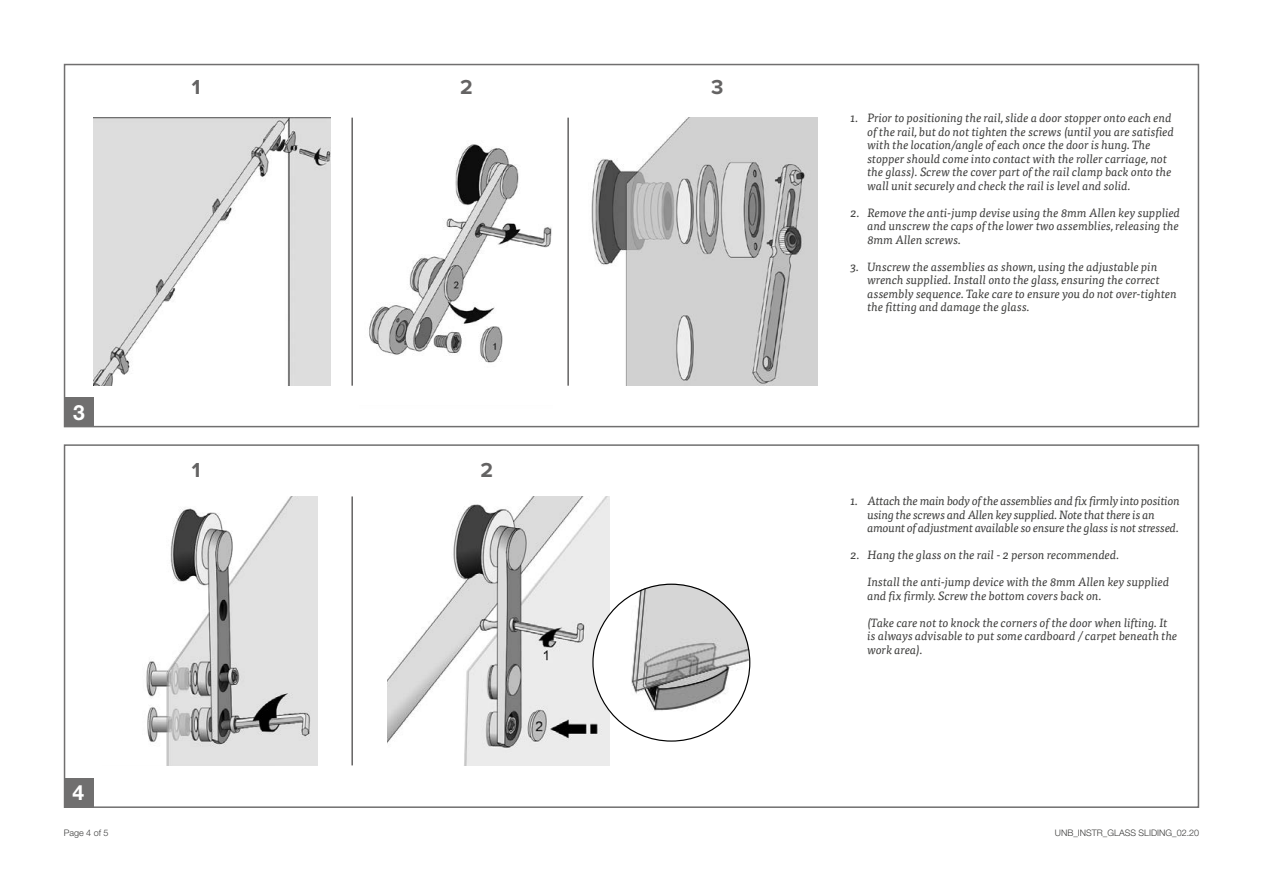
<style>
.page{position:relative;width:1263px;height:893px;background:#fff}
.page>*{position:absolute;margin:0;border:0;box-sizing:border-box;transform-origin:0 0}
.t1{font:700 21px "Proxima Nova";color:#646363}
.t2{font:700 21px "Helvetica Neue LT Std";color:#fff}
.t3{font:italic 12px/13.5px "Tisa Pro";color:#3c3c3b}
.t4{font:italic 12px/13.5px "Tisa Pro";letter-spacing:-.02em;color:#3c3c3b}
.t5{font:300 9px "Helvetica Neue LT Std";color:#3c3c3b}
</style>
<div class="page">
<div style="left:64px;top:64px;width:1135px;height:363px;border:2px solid #706f6f"></div>
<div style="left:64px;top:444px;width:1135px;height:364px;border:2px solid #706f6f"></div>
<img style="left:93px;top:118px;width:237px;height:268px">
<img style="left:369px;top:144px;width:183px;height:219px">
<img style="left:591px;top:118px;width:227px;height:268px">
<img style="left:146px;top:496px;width:171px;height:269px">
<img style="left:388px;top:496px;width:221px;height:269px">
<hr style="left:351px;top:118px;width:2px;height:268px;background:#646363">
<hr style="left:351px;top:496px;width:2px;height:269px;background:#646363">
<hr style="left:567px;top:118px;width:2px;height:268px;background:#646363">
<img style="left:592px;top:584px;width:157px;height:145px">
<div style="left:64px;top:398px;width:30px;height:29px;background:#706f6f"></div>
<div style="left:64px;top:778px;width:30px;height:30px;background:#706f6f"></div>
<h1 class="t1" style="left:192px;top:71px;width:10px">1</h1>
<h1 class="t2" style="left:73px;top:399px;width:13px">3</h1>
<h1 class="t1" style="left:192px;top:454px;width:10px">1</h1>
<h1 class="t2" style="left:73px;top:780px;width:13px">4</h1>
<p class="t5" style="left:64px;top:827px;width:46px">Page 4 of 5</p>
<h1 class="t1" style="left:460px;top:71px;width:14px">2</h1>
<h1 class="t1" style="left:480px;top:454px;width:14px">2</h1>
<h1 class="t1" style="left:711px;top:71px;width:14px">3</h1>
<p class="t3" style="left:867px;top:111px;width:308px;text-indent:-17px">1. Prior to positioning the rail, slide a door stopper onto each end of the rail, but do not tighten the screws (until you are satisfied with the location/angle of each once the door is hung. The stopper should come into contact with the roller carriage, not the glass). Screw the cover part of the rail clamp back onto the wall unit securely and check the rail is level and solid.</p>
<p class="t3" style="left:867px;top:205px;width:314px;text-align:justify;text-indent:-17px">2. Remove the anti-jump devise using the 8mm Allen key supplied and unscrew the caps of the lower two assemblies, releasing the 8mm Allen screws.</p>
<p class="t3" style="left:867px;top:259px;width:311px;text-indent:-17px">3. Unscrew the assemblies as shown, using the adjustable pin wrench supplied. Install onto the glass, ensuring the correct assembly sequence. Take care to ensure you do not over-tighten the fitting and damage the glass.</p>
<p class="t4" style="left:867px;top:494px;width:314px;text-indent:-17px">1. Attach the main body of the assemblies and fix firmly into position using the screws and Allen key supplied. Note that there is an amount of adjustment available so ensure the glass is not stressed.</p>
<p class="t3" style="left:850px;top:548px;width:270px">2. Hang the glass on the rail - 2 person recommended.</p>
<p class="t3" style="left:867px;top:575px;width:303px">Install the anti-jump device with the 8mm Allen key supplied and fix firmly. Screw the bottom covers back on.</p>
<p class="t3" style="left:867px;top:615px;width:312px">(Take care not to knock the corners of the door when lifting. It is always advisable to put some cardboard / carpet beneath the work area).</p>
<p class="t5" style="left:1055px;top:827px;width:146px">UNB_INSTR_GLASS SLIDING_02.20</p>
</div>
